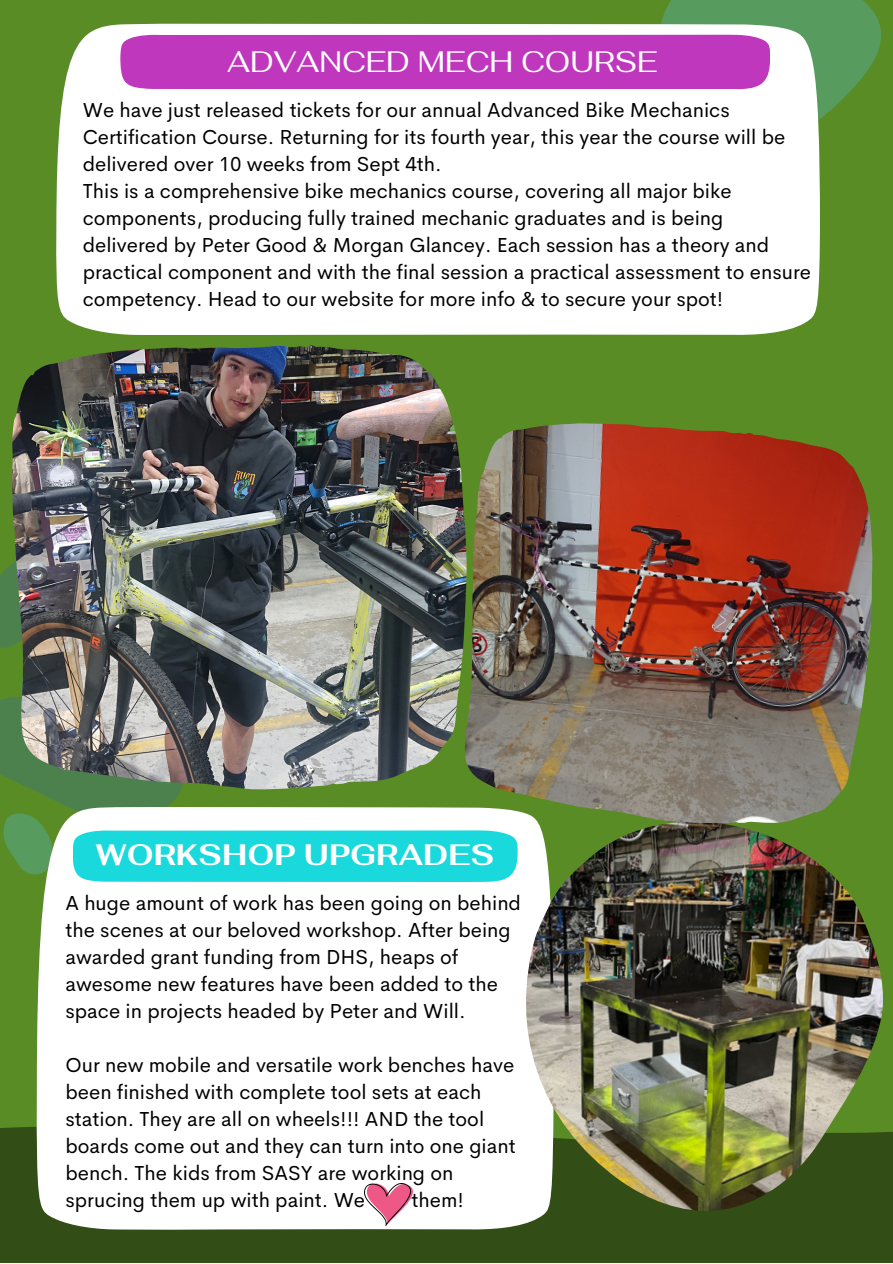
<style>
.page{position:relative;width:893px;height:1264px;background:#fff}
.page>*{position:absolute;margin:0;border:0;box-sizing:border-box;transform-origin:0 0}
.t1{font:29.4px "Fahkwang";color:#fff}
.t2{font:700 29.4px "Fahkwang";color:#fff}
.t3{font:20.25px/27px "Cerebri Sans";color:#000}
</style>
<div class="page">
<div style="left:0;top:0;width:892px;height:1262px;background:#598c24"></div>
<div style="left:56px;top:24px;width:763px;height:311px;background:#fff"></div>
<svg style="left:120px;top:0;width:761px;height:285px;background:#d9ccd3"></svg>
<div style="left:0;top:1127px;width:892px;height:135px;background:#324d15"></div>
<div style="left:36px;top:882px;width:517px;height:347px;background:#fff"></div>
<svg style="left:0;top:564px;width:508px;height:318px"></svg>
<img style="left:508px;top:823px;width:379px;height:389px">
<img style="left:12px;top:345px;width:452px;height:444px">
<img style="left:464px;top:423px;width:408px;height:400px">
<img style="left:365px;top:1183px;width:47px;height:41px">
<p class="t1" style="left:227px;top:42px;width:432px">ADVANCED MECH COURSE</p>
<p class="t3" style="left:83px;top:97px;width:704px">We have just released tickets for our annual Advanced Bike Mechanics<br>Certification Course. Returning for its fourth year, this year the course will be delivered over 10 weeks from Sept 4th.</p>
<p class="t3" style="left:83px;top:178px;width:729px">This is a comprehensive bike mechanics course, covering all major bike components, producing fully trained mechanic graduates and is being delivered by Peter Good &amp; Morgan Glancey. Each session has a theory and practical component and with the final session a practical assessment to ensure competency. Head to our website for more info &amp; to secure your spot!</p>
<p class="t2" style="left:96px;top:835px;width:400px">WORKSHOP UPGRADES</p>
<p class="t3" style="left:65px;top:889px;width:457px">A huge amount of work has been going on behind the scenes at our beloved workshop. After being awarded grant funding from DHS, heaps of awesome new features have been added to the space in projects headed by Peter and Will.</p>
<p class="t3" style="left:65px;top:1051px;width:451px">Our new mobile and versatile work benches have been finished with complete tool sets at each station. They are all on wheels!!! AND the tool boards come out and they can turn into one giant bench. The kids from SASY are working on sprucing them up with paint. We &lt;3 them!</p>
</div>
